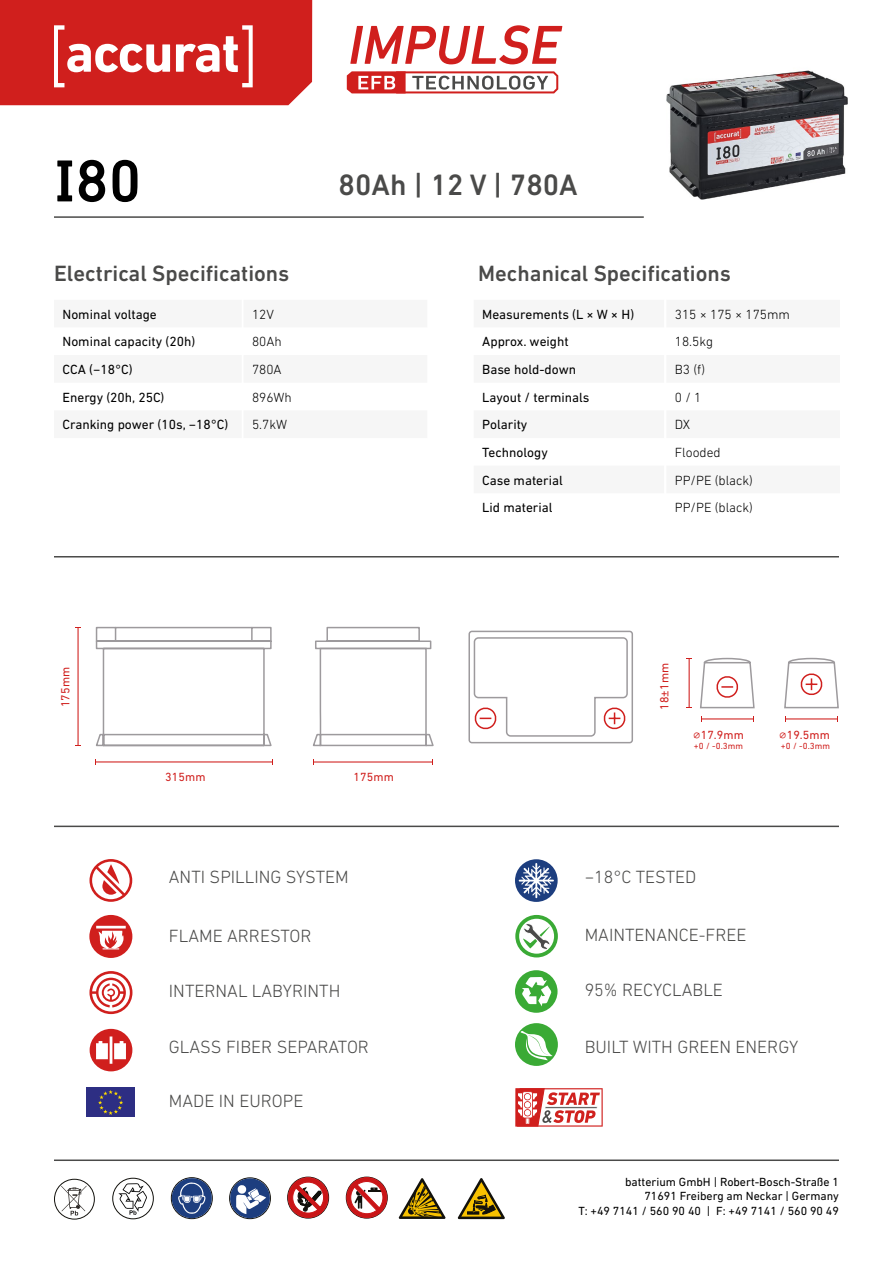
<style>
.page{position:relative;width:893px;height:1263px;background:#fff}
.page>*{position:absolute;margin:0;border:0;box-sizing:border-box;transform-origin:0 0}
.t1{font:500 60.15px "DIN Next LT Pro";color:#000}
.t2{font:500 30px "DIN Next LT Pro";color:#4a4a49}
.t3{font:500 22.5px "DIN Next LT Pro";color:#4a4a49}
.t4{font:300 18px "DIN Next LT Pro";color:#4a4a49}
.t5{font:13.5px/27.6px "DIN Next LT Pro";color:#000}
.t6{font:300 13.5px/27.6px "DIN Next LT Pro";color:#000}
.t7{font:12px/14.2px "DIN Next LT Pro";color:#000;text-align:right}
.t8{font:12px "DIN Next LT Pro";letter-spacing:.01em;color:#d01f1d}
.t9{font:9px "DIN Next LT Pro";letter-spacing:.01em;color:#d01f1d}
.s1{font-family:"Arial Unicode MS";font-size:13.5px}
</style>
<div class="page">
<img style="left:666px;top:70px;width:181px;height:130px">
<hr style="left:96px;top:761px;width:176px;height:1px;background:#d01f1d">
<hr style="left:78px;top:628px;width:1px;height:117px;background:#d01f1d">
<hr style="left:314px;top:761px;width:118px;height:1px;background:#d01f1d">
<svg style="left:95px;top:626px;width:339px;height:121px"></svg>
<svg style="left:468px;top:630px;width:371px;height:114px"></svg>
<svg style="left:0;top:0;width:312px;height:105px;background:#d53937"></svg>
<svg style="left:54px;top:1179px;width:40px;height:40px"></svg>
<div style="left:54px;top:1179px;width:41px;height:40px;border:1px solid #12110c;border-radius:50%"></div>
<svg style="left:61px;top:1185px;width:26px;height:30px"></svg>
<div style="left:346px;top:1177px;width:41px;height:41px;border:1px solid #12110c;border-radius:50%"></div>
<svg style="left:347px;top:1177px;width:40px;height:41px"></svg>
<div style="left:171px;top:1177px;width:41px;height:42px;border:1px solid #12110c;border-radius:50%"></div>
<svg style="left:172px;top:1178px;width:40px;height:40px"></svg>
<div style="left:229px;top:1178px;width:42px;height:41px;border:1px solid #12110c;border-radius:50%"></div>
<svg style="left:229px;top:1178px;width:41px;height:40px"></svg>
<div style="left:288px;top:1177px;width:41px;height:41px;border:1px solid #12110c;border-radius:50%"></div>
<svg style="left:288px;top:1177px;width:40px;height:41px"></svg>
<svg style="left:458px;top:1178px;width:47px;height:41px"></svg>
<svg style="left:399px;top:1178px;width:47px;height:41px"></svg>
<div style="left:112px;top:1178px;width:42px;height:41px;border:1px solid #12110c;border-radius:50%"></div>
<svg style="left:118px;top:1183px;width:29px;height:32px"></svg>
<hr style="left:54px;top:216px;width:590px;height:2px;background:#4a4a49">
<hr style="left:54px;top:1159px;width:785px;height:2px;background:#4a4a49">
<hr style="left:54px;top:556px;width:785px;height:1px;background:#4a4a49">
<hr style="left:54px;top:826px;width:785px;height:1px;background:#4a4a49">
<svg style="left:89px;top:915px;width:43px;height:43px"></svg>
<svg style="left:89px;top:859px;width:43px;height:43px"></svg>
<div style="left:515px;top:1023px;width:43px;height:43px;background:#3aaa35;border-radius:50%"></div>
<svg style="left:519px;top:1030px;width:34px;height:30px"></svg>
<div style="left:87px;top:1087px;width:48px;height:30px;background:#2d2e83"></div>
<svg style="left:98px;top:1090px;width:25px;height:25px"></svg>
<svg style="left:515px;top:859px;width:43px;height:43px"></svg>
<svg style="left:519px;top:863px;width:35px;height:35px"></svg>
<svg style="left:515px;top:915px;width:43px;height:42px"></svg>
<svg style="left:519px;top:919px;width:35px;height:35px"></svg>
<svg style="left:523px;top:923px;width:28px;height:27px"></svg>
<div style="left:515px;top:970px;width:43px;height:43px;background:#3aaa35;border-radius:50%"></div>
<svg style="left:522px;top:977px;width:30px;height:29px"></svg>
<svg style="left:90px;top:1029px;width:42px;height:42px"></svg>
<svg style="left:515px;top:1088px;width:88px;height:38px"></svg>
<hr style="left:545px;top:1106px;width:53px;height:3px;background:#fff">
<svg style="left:350px;top:25px;width:212px;height:39px"></svg>
<svg style="left:347px;top:71px;width:211px;height:22px"></svg>
<svg style="left:89px;top:971px;width:43px;height:43px"></svg>
<div style="left:684px;top:728px;width:69px;height:12px;background:#fff"></div>
<div style="left:684px;top:739px;width:69px;height:12px;background:#fff"></div>
<div style="left:771px;top:739px;width:69px;height:12px;background:#fff"></div>
<div style="left:770px;top:728px;width:69px;height:12px;background:#fff"></div>
<div style="left:658px;top:652px;width:12px;height:69px;background:#fff"></div>
<h1 class="t1" style="left:54px;top:146px;width:89px">I80</h1>
<h2 class="t2" style="left:339px;top:167px;width:241px">80Ah | 12 V | 780A</h2>
<h3 class="t3" style="left:54px;top:261px;width:237px">Electrical Specifications</h3>
<h3 class="t3" style="left:478px;top:261px;width:254px">Mechanical Specifications</h3>
<p class="t5" style="left:482px;top:300px;width:153px">Measurements (L × W × H)<br>Approx. weight<br>Base hold-down<br>Layout / terminals<br>Polarity<br>Technology<br>Case material<br>Lid material</p>
<p class="t6" style="left:252px;top:300px;width:41px">12V<br>80Ah<br>780A<br>896Wh<br>5.7kW</p>
<p class="t6" style="left:675px;top:300px;width:117px">315 × 175 × 175mm<br>18.5kg<br>B3 (f)<br>0 / 1<br>DX<br>Flooded<br>PP/PE (black)<br>PP/PE (black)</p>
<p class="t5" style="left:63px;top:300px;width:167px">Nominal voltage<br>Nominal capacity (20h)<br>CCA (−18°C)<br>Energy (20h, 25C)<br>Cranking power (10s, −18°C)</p>
<p class="t8" style="left:58px;top:707px;width:42px;rotate:-90deg">175mm</p>
<p class="t8" style="left:657px;top:710px;width:48px;rotate:-90deg">18±1mm</p>
<p class="t8" style="left:165px;top:770px;width:42px">315mm</p>
<p class="t8" style="left:354px;top:770px;width:42px">175mm</p>
<p class="t8" style="left:693px;top:728px;width:52px"><span class="s1">⌀</span>17.9mm</p>
<p class="t9" style="left:694px;top:740px;width:51px">+0 / -0.3mm</p>
<p class="t9" style="left:781px;top:740px;width:51px">+0 / -0.3mm</p>
<p class="t8" style="left:779px;top:728px;width:52px"><span class="s1">⌀</span>19.5mm</p>
<h3 class="t4" style="left:169px;top:867px;width:181px">ANTI SPILLING SYSTEM</h3>
<h3 class="t4" style="left:585px;top:867px;width:113px">−18°C TESTED</h3>
<h3 class="t4" style="left:169px;top:925px;width:144px">FLAME ARRESTOR</h3>
<h3 class="t4" style="left:585px;top:925px;width:163px">MAINTENANCE-FREE</h3>
<h3 class="t4" style="left:169px;top:981px;width:173px">INTERNAL LABYRINTH</h3>
<h3 class="t4" style="left:169px;top:1037px;width:202px">GLASS FIBER SEPARATOR</h3>
<h3 class="t4" style="left:169px;top:1091px;width:136px">MADE IN EUROPE</h3>
<h3 class="t4" style="left:585px;top:980px;width:140px">95% RECYCLABLE</h3>
<h3 class="t4" style="left:585px;top:1036px;width:215px">BUILT WITH GREEN ENERGY</h3>
<p class="t7" style="left:579px;top:1175px;width:262px">batterium GmbH | Robert-Bosch-Straße 1<br>71691 Freiberg am Neckar | Germany<br>T: +49 7141 / 560 90 40 | F: +49 7141 / 560 90 49</p>
</div>
